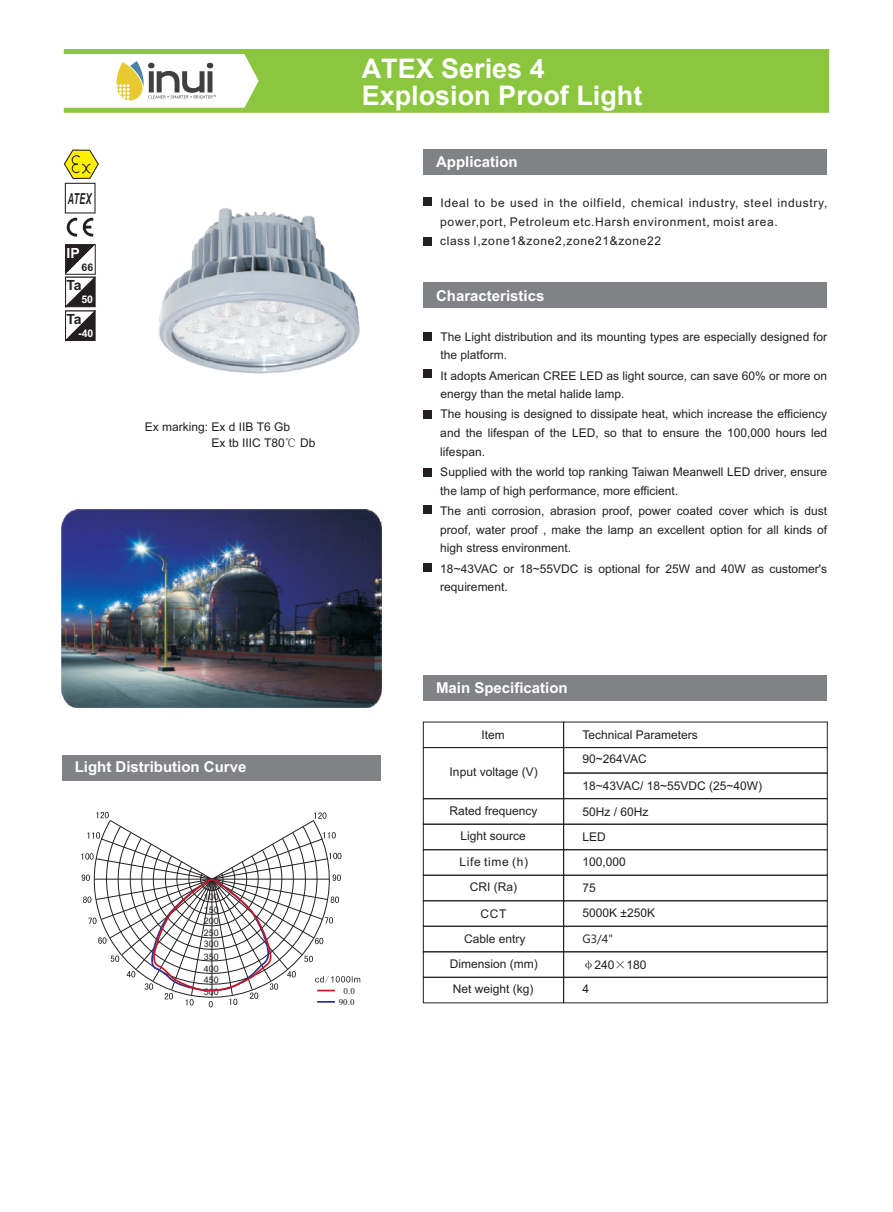
<style>
.page{position:relative;width:893px;height:1212px;background:#fff}
.page>*{position:absolute;margin:0;border:0;box-sizing:border-box;transform-origin:0 0}
.t1{font:700 27px/26.8px "Arial";color:#fff}
.t2{font:italic 700 15.15px "Arial";color:#231f20;scale:.56 1}
.t3{font:700 15px "Arial";color:#fff}
.t4{font:700 13.95px "Arial";color:#231f20}
.t5{font:700 13.95px "Arial";color:#fff}
.t6{font:12px/18.8px "Arial";color:#231f20}
.t7{font:12px/18.8px "Arial";letter-spacing:.055em;color:#231f20}
.t8{font:12px "Ebrima";color:#231f20}
.t9{font:700 10.5px "Arial";color:#fff}
.t10{font:700 10.5px "Arial";color:#231f20}
.t11{font:9px/10.6px "Arial";color:#231f20}
.t12{font:9px "Times New Roman";color:#231f20}
.s1{font-family:"N Sim Sun"}
.s2{font-style:inherit}
</style>
<div class="page">
<svg style="left:63px;top:149px;width:36px;height:31px"></svg>
<svg style="left:65px;top:246px;width:32px;height:96px"></svg>
<div style="left:65px;top:244px;width:31px;height:31px;border:1px solid #231f20"></div>
<svg style="left:83px;top:218px;width:10px;height:18px"></svg>
<svg style="left:67px;top:218px;width:10px;height:18px"></svg>
<div style="left:65px;top:183px;width:31px;height:30px;border:1px solid #231f20"></div>
<div style="left:423px;top:150px;width:404px;height:25px;background:#808285"></div>
<div style="left:423px;top:198px;width:9px;height:8px;background:#231f20"></div>
<div style="left:423px;top:238px;width:9px;height:8px;background:#231f20"></div>
<div style="left:423px;top:283px;width:404px;height:25px;background:#808285"></div>
<div style="left:423px;top:369px;width:9px;height:9px;background:#231f20"></div>
<div style="left:423px;top:410px;width:9px;height:9px;background:#231f20"></div>
<div style="left:423px;top:468px;width:9px;height:8px;background:#231f20"></div>
<div style="left:423px;top:505px;width:9px;height:9px;background:#231f20"></div>
<div style="left:563px;top:977px;width:264px;height:26px;border:1px solid #231f20"></div>
<div style="left:423px;top:563px;width:9px;height:8px;background:#231f20"></div>
<div style="left:423px;top:675px;width:404px;height:26px;background:#808285"></div>
<div style="left:423px;top:926px;width:141px;height:26px;border:1px solid #231f20"></div>
<div style="left:563px;top:926px;width:264px;height:26px;border:1px solid #231f20"></div>
<div style="left:563px;top:951px;width:264px;height:26px;border:1px solid #231f20"></div>
<div style="left:423px;top:951px;width:141px;height:26px;border:1px solid #231f20"></div>
<div style="left:423px;top:977px;width:141px;height:26px;border:1px solid #231f20"></div>
<div style="left:423px;top:875px;width:141px;height:26px;border:1px solid #231f20"></div>
<div style="left:563px;top:875px;width:264px;height:26px;border:1px solid #231f20"></div>
<div style="left:423px;top:900px;width:141px;height:26px;border:1px solid #231f20"></div>
<div style="left:563px;top:900px;width:264px;height:26px;border:1px solid #231f20"></div>
<div style="left:563px;top:722px;width:264px;height:26px;border:1px solid #231f20"></div>
<div style="left:423px;top:824px;width:141px;height:26px;border:1px solid #231f20"></div>
<div style="left:563px;top:824px;width:264px;height:26px;border:1px solid #231f20"></div>
<div style="left:423px;top:849px;width:141px;height:26px;border:1px solid #231f20"></div>
<div style="left:563px;top:849px;width:264px;height:26px;border:1px solid #231f20"></div>
<svg style="left:423px;top:747px;width:141px;height:52px"></svg>
<div style="left:563px;top:773px;width:264px;height:26px;border:1px solid #231f20"></div>
<img style="left:62px;top:510px;width:319px;height:197px">
<div style="left:62px;top:755px;width:319px;height:25px;background:#808285"></div>
<svg style="left:81px;top:812px;width:279px;height:195px"></svg>
<div style="left:423px;top:332px;width:9px;height:9px;background:#231f20"></div>
<img style="left:158px;top:208px;width:202px;height:166px">
<svg style="left:64px;top:49px;width:765px;height:64px;background:#96cb51"></svg>
<img style="left:106px;top:56px;width:118px;height:49px">
<p class="t2" style="left:68px;top:193px;width:44px">ATEX</p>
<p class="t5" style="left:67px;top:248px;width:15px">IP</p>
<p class="t10" style="left:82px;top:263px;width:13px">66</p>
<p class="t4" style="left:66px;top:280px;width:17px">Ta</p>
<p class="t9" style="left:81px;top:296px;width:13px">50</p>
<p class="t4" style="left:66px;top:314px;width:17px">Ta</p>
<p class="t9" style="left:78px;top:330px;width:17px">-40</p>
<p class="t6" style="left:212px;top:420px;width:105px;line-height:16px;text-indent:-67px">Ex marking: Ex d IIB T6 Gb<br>Ex tb IIIC T80<span class="s1">℃</span> Db</p>
<h1 class="t1" style="left:362px;top:56px;width:282px">ATEX <span class="s2">Series</span> 4<br>Explosion Proof Light</h1>
<p class="t3" style="left:436px;top:156px;width:83px">Application</p>
<p class="t7" style="left:440px;top:195px;width:388px">Ideal to be used in the oilfield, chemical industry, steel industry, power,port, Petroleum etc.Harsh environment, moist area.<br>class I,zone1&amp;zone2,zone21&amp;zone22</p>
<p class="t3" style="left:436px;top:290px;width:110px">Characteristics</p>
<p class="t6" style="left:440px;top:328px;width:388px">The Light distribution and its mounting types are especially designed for the platform.</p>
<p class="t6" style="left:440px;top:367px;width:388px">It adopts American CREE LED as light source, can save 60% or more on energy than the metal halide lamp.</p>
<p class="t6" style="left:440px;top:406px;width:388px;text-align:justify">The housing is designed to dissipate heat, which increase the efficiency and the lifespan of the LED, so that to ensure the 100,000 hours led lifespan.</p>
<p class="t6" style="left:440px;top:463px;width:388px">Supplied with the world top ranking Taiwan Meanwell LED driver, ensure the lamp of high performance, more efficient.</p>
<p class="t6" style="left:440px;top:502px;width:388px;text-align:justify">The anti corrosion, abrasion proof, power coated cover which is dust proof, water proof , make the lamp an excellent option for all kinds of high stress environment.</p>
<p class="t6" style="left:440px;top:560px;width:388px">18~43VAC or 18~55VDC is optional for 25W and 40W as customer's requirement.</p>
<p class="t3" style="left:75px;top:761px;width:173px">Light Distribution Curve</p>
<p class="t11" style="left:204px;top:882px;width:17px">50<br>100</p>
<p class="t11" style="left:204px;top:905px;width:17px;line-height:11.1px">150<br>200</p>
<p class="t11" style="left:204px;top:939px;width:17px;line-height:12.1px">300<br>350</p>
<p class="t11" style="left:204px;top:929px;width:17px">250</p>
<p class="t11" style="left:204px;top:964px;width:17px">400<br>450</p>
<p class="t11" style="left:204px;top:988px;width:17px">500</p>
<p class="t12" style="left:344px;top:987px;width:13px">0.0</p>
<p class="t12" style="left:339px;top:999px;width:17px">90.0</p>
<p class="t3" style="left:436px;top:682px;width:133px">Main Specification</p>
<p class="t6" style="left:482px;top:726px;width:25px">Item</p>
<p class="t6" style="left:450px;top:764px;width:90px">Input voltage (V)</p>
<p class="t6" style="left:449px;top:802px;width:90px">Rated frequency</p>
<p class="t6" style="left:461px;top:827px;width:67px">Light source</p>
<p class="t7" style="left:459px;top:853px;width:70px">Life time (h)</p>
<p class="t6" style="left:470px;top:878px;width:49px">CRI (Ra)</p>
<p class="t6" style="left:481px;top:905px;width:27px">CCT</p>
<p class="t6" style="left:464px;top:930px;width:63px">Cable entry</p>
<p class="t6" style="left:450px;top:955px;width:89px">Dimension (mm)</p>
<p class="t6" style="left:453px;top:981px;width:82px">Net weight (kg)</p>
<p class="t6" style="left:582px;top:726px;width:117px">Technical Parameters</p>
<p class="t6" style="left:582px;top:751px;width:66px">90~264VAC</p>
<p class="t6" style="left:582px;top:778px;width:181px">18~43VAC/ 18~55VDC (25~40W)</p>
<p class="t6" style="left:582px;top:803px;width:68px">50Hz / 60Hz</p>
<p class="t6" style="left:582px;top:829px;width:25px">LED</p>
<p class="t6" style="left:582px;top:850px;width:45px;line-height:26.1px">100,000<br>75</p>
<p class="t6" style="left:582px;top:904px;width:74px">5000K ±250K</p>
<p class="t8" style="left:582px;top:934px;width:32px">G3/4"</p>
<p class="t6" style="left:582px;top:953px;width:66px;line-height:24.3px"><span class="s1">φ</span>240<span class="s1">×</span>180<br>4</p>
</div>
